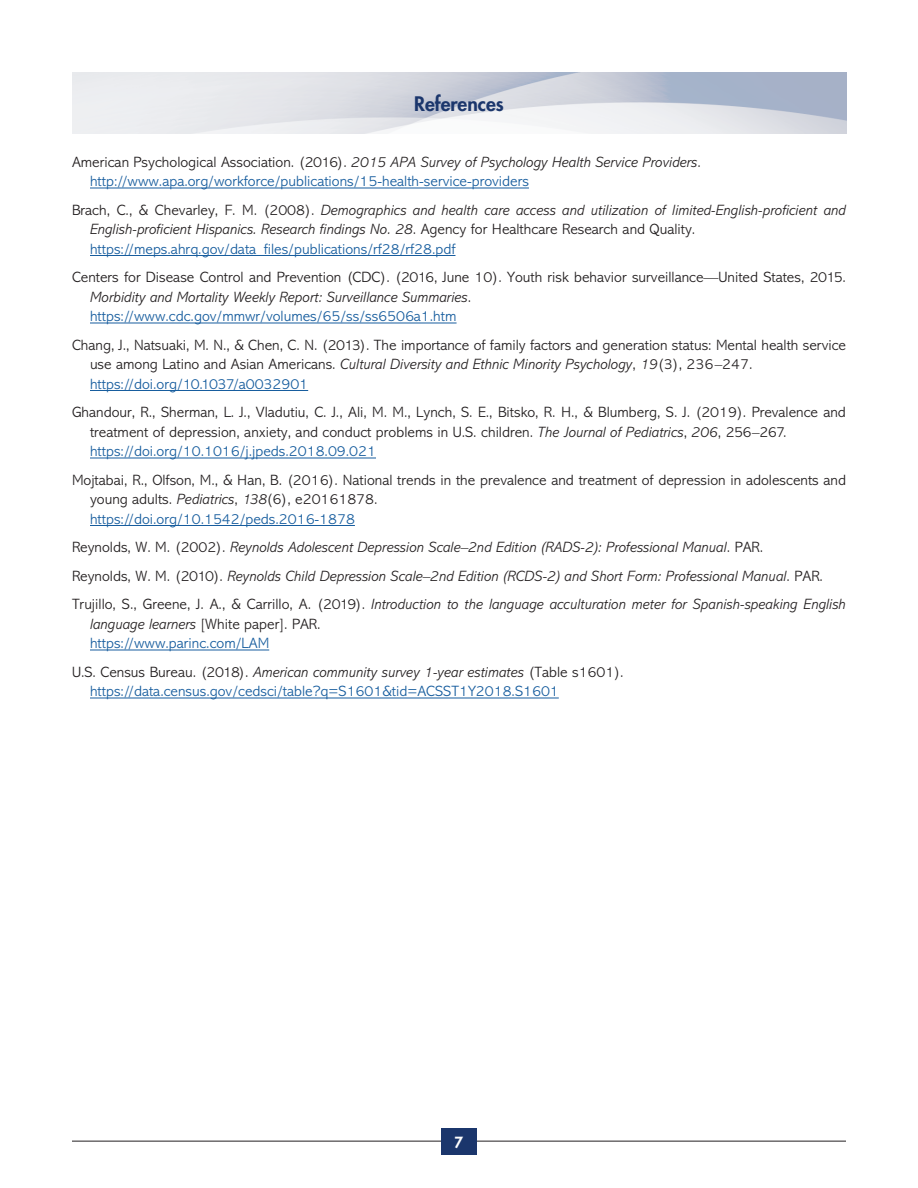
<style>
.page{position:relative;width:918px;height:1188px;background:#fff}
.page>*{position:absolute;margin:0;border:0;box-sizing:border-box;transform-origin:0 0}
.t1{font:800 19.5px "Futura Std";color:#1b366c}
.t2{font:300 15px/19.5px "Abadi MT Std";color:#231f20}
.t3{font:italic 300 15px/19.5px "Abadi MT Std";color:#231f20}
.t4{font:300 15px/19.5px "Abadi MT Std";color:#175d9e}
.t5{font:800 15px "Futura Std";color:#fff}
.s1{color:#231f20}
.s2{font-style:italic;color:#231f20}
.s3{font-style:normal}
.s4{font-style:normal;color:#175d9e}
.s5{font-style:italic}
.s6{color:#175d9e}
</style>
<div class="page">
<hr style="left:72px;top:1141px;width:774px;height:1px;background:#231f20">
<div style="left:441px;top:1128px;width:36px;height:27px;background:#1b366c"></div>
<hr style="left:90px;top:188px;width:439px;height:1px;background:#175d9e">
<hr style="left:90px;top:255px;width:365px;height:1px;background:#175d9e">
<hr style="left:90px;top:323px;width:367px;height:1px;background:#175d9e">
<hr style="left:90px;top:390px;width:218px;height:1px;background:#175d9e">
<hr style="left:90px;top:458px;width:286px;height:1px;background:#175d9e">
<hr style="left:90px;top:525px;width:265px;height:1px;background:#175d9e">
<hr style="left:90px;top:650px;width:179px;height:1px;background:#175d9e">
<hr style="left:90px;top:698px;width:469px;height:1px;background:#175d9e">
<h1 class="t1" style="left:414px;top:91px;width:91px">References</h1>
<p class="t4" style="left:90px;top:153px;width:613px;text-indent:-18px"><span class="s1">American Psychological Association. (2016).</span> <span class="s2">2015 APA Survey of Psychology Health Service Providers</span><span class="s1">. </span>http://www.apa.org/workforce/publications/15-health-service-providers</p>
<p class="t3" style="left:90px;top:201px;width:758px;text-indent:-18px"><span class="s3">Brach, C., &amp; Chevarley, F. M. (2008).</span> Demographics and health care access and utilization of limited-English-proficient and<br>English-proficient Hispanics. Research findings No. 28<span class="s3">. Agency for Healthcare Research and Quality. </span><span class="s4">https://meps.ahrq.gov/data_files/publications/rf28/rf28.pdf</span></p>
<p class="t2" style="left:90px;top:268px;width:758px;text-indent:-18px">Centers for Disease Control and Prevention (CDC). (2016, June 10). Youth risk behavior surveillance—United States, 2015.<br><span class="s5">Morbidity and Mortality Weekly Report: Surveillance Summaries</span>.<br><span class="s6">https://www.cdc.gov/mmwr/volumes/65/ss/ss6506a1.htm</span></p>
<p class="t2" style="left:90px;top:336px;width:758px;text-indent:-18px">Chang, J., Natsuaki, M. N., &amp; Chen, C. N. (2013). The importance of family factors and generation status: Mental health service use among Latino and Asian Americans. <span class="s5">Cultural Diversity and Ethnic Minority Psychology</span>, <span class="s5">19</span>(3), 236–247. <span class="s6">https://doi.org/10.1037/a0032901</span></p>
<p class="t2" style="left:90px;top:403px;width:757px;text-indent:-18px">Ghandour, R., Sherman, L. J., Vladutiu, C. J., Ali, M. M., Lynch, S. E., Bitsko, R. H., &amp; Blumberg, S. J. (2019). Prevalence and treatment of depression, anxiety, and conduct problems in U.S. children. <span class="s5">The Journal of Pediatrics</span>, <span class="s5">206</span>, 256–267. <span class="s6">https://doi.org/10.1016/j.jpeds.2018.09.021</span></p>
<p class="t2" style="left:90px;top:471px;width:758px;text-indent:-18px">Mojtabai, R., Olfson, M., &amp; Han, B. (2016). National trends in the prevalence and treatment of depression in adolescents and young adults. <span class="s5">Pediatrics</span>, <span class="s5">138</span>(6), e20161878.<br><span class="s6">https://doi.org/10.1542/peds.2016-1878</span></p>
<p class="t3" style="left:72px;top:534px;width:776px;line-height:28.5px"><span class="s3">Reynolds, W. M. (2002).</span> Reynolds Adolescent Depression Scale–2nd Edition (RADS-2): Professional Manual<span class="s3">. PAR.<br>Reynolds, W. M. (2010).</span> Reynolds Child Depression Scale–2nd Edition (RCDS-2) and Short Form: Professional Manual<span class="s3">. PAR.<br>Trujillo, S., Greene, J. A., &amp; Carrillo, A. (2019).</span> Introduction to the language acculturation meter for Spanish-speaking English</p>
<p class="t4" style="left:90px;top:615px;width:232px"><span class="s2">language learners</span> <span class="s1">[White paper]. PAR. </span>https://www.parinc.com/LAM</p>
<p class="t4" style="left:90px;top:663px;width:535px;text-indent:-18px"><span class="s1">U.S. Census Bureau. (2018).</span> <span class="s2">American community survey 1-year estimates</span> <span class="s1">(Table s1601). </span>https://data.census.gov/cedsci/table?q=S1601&amp;tid=ACSST1Y2018.S1601</p>
<p class="t5" style="left:455px;top:1133px;width:10px">7</p>
</div>
